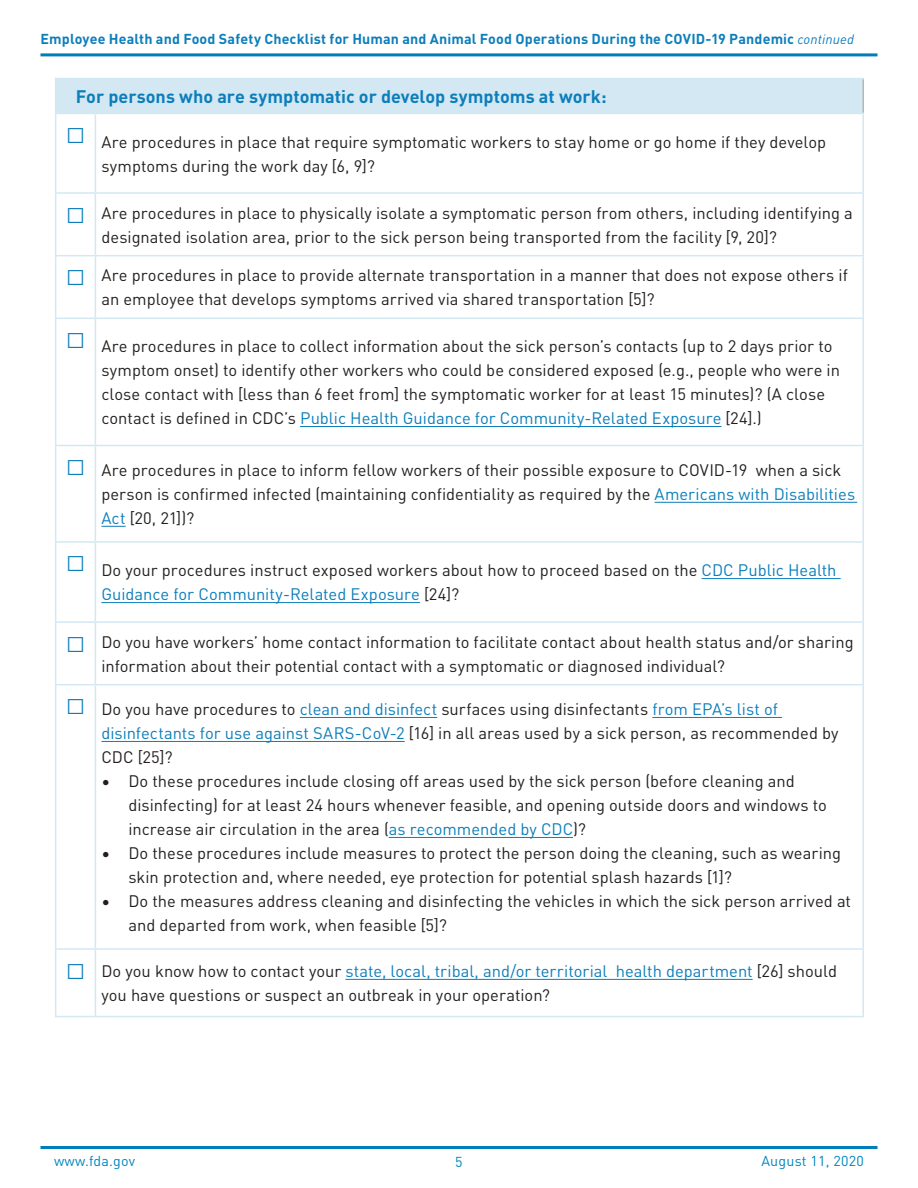
<style>
.page{position:relative;width:918px;height:1188px;background:#fff}
.page>*{position:absolute;margin:0;border:0;box-sizing:border-box;transform-origin:0 0}
.t1{font:21px "DIN Pro";color:#0c7ebb}
.t2{font:700 18px "DIN Pro";color:#0c7ebb}
.Table_ListText{font:16.5px/24px "DIN Pro";color:#231f20}
.t3{font:700 14.25px "DIN Pro";letter-spacing:.01em;color:#0c7ebb}
.t4{font:14.25px "DIN Pro";letter-spacing:.015em;color:#0085c0}
.s1{font-weight:400;font-style:italic;font-size:13.5px}
.s2{color:#0c7ebb}
</style>
<div class="page">
<hr style="left:40px;top:1146px;width:838px;height:3px;background:#007dbb">
<hr style="left:40px;top:53px;width:838px;height:3px;background:#007dbb">
<div style="left:56px;top:79px;width:807px;height:34px;background:#d3e8f3"></div>
<hr style="left:55px;top:114px;width:1px;height:78px;background:#d3e8f3">
<hr style="left:55px;top:192px;width:40px;height:2px;background:#d3e8f3">
<hr style="left:55px;top:194px;width:1px;height:61px;background:#d3e8f3">
<hr style="left:55px;top:255px;width:40px;height:1px;background:#d3e8f3">
<hr style="left:55px;top:256px;width:1px;height:62px;background:#d3e8f3">
<hr style="left:55px;top:318px;width:40px;height:1px;background:#d3e8f3">
<hr style="left:55px;top:319px;width:1px;height:126px;background:#d3e8f3">
<hr style="left:55px;top:445px;width:40px;height:1px;background:#d3e8f3">
<hr style="left:55px;top:446px;width:1px;height:95px;background:#d3e8f3">
<hr style="left:55px;top:541px;width:40px;height:2px;background:#d3e8f3">
<hr style="left:55px;top:543px;width:1px;height:78px;background:#d3e8f3">
<hr style="left:55px;top:621px;width:40px;height:2px;background:#d3e8f3">
<hr style="left:55px;top:623px;width:1px;height:61px;background:#d3e8f3">
<hr style="left:55px;top:684px;width:40px;height:1px;background:#d3e8f3">
<hr style="left:55px;top:685px;width:1px;height:263px;background:#d3e8f3">
<hr style="left:55px;top:948px;width:40px;height:2px;background:#d3e8f3">
<hr style="left:55px;top:950px;width:1px;height:66px;background:#d3e8f3">
<hr style="left:55px;top:1016px;width:40px;height:1px;background:#d3e8f3">
<hr style="left:95px;top:114px;width:1px;height:78px;background:#d3e8f3">
<hr style="left:862px;top:114px;width:2px;height:78px;background:#d3e8f3">
<hr style="left:95px;top:192px;width:769px;height:2px;background:#d3e8f3">
<hr style="left:95px;top:194px;width:1px;height:61px;background:#d3e8f3">
<hr style="left:862px;top:194px;width:2px;height:61px;background:#d3e8f3">
<hr style="left:95px;top:255px;width:769px;height:1px;background:#d3e8f3">
<hr style="left:95px;top:256px;width:1px;height:62px;background:#d3e8f3">
<hr style="left:862px;top:256px;width:2px;height:62px;background:#d3e8f3">
<hr style="left:95px;top:318px;width:769px;height:1px;background:#d3e8f3">
<hr style="left:95px;top:319px;width:1px;height:126px;background:#d3e8f3">
<hr style="left:862px;top:319px;width:2px;height:126px;background:#d3e8f3">
<hr style="left:95px;top:445px;width:769px;height:1px;background:#d3e8f3">
<hr style="left:95px;top:446px;width:1px;height:95px;background:#d3e8f3">
<hr style="left:862px;top:446px;width:2px;height:95px;background:#d3e8f3">
<hr style="left:95px;top:541px;width:769px;height:2px;background:#d3e8f3">
<hr style="left:95px;top:543px;width:1px;height:78px;background:#d3e8f3">
<hr style="left:862px;top:543px;width:2px;height:78px;background:#d3e8f3">
<hr style="left:95px;top:621px;width:769px;height:2px;background:#d3e8f3">
<hr style="left:95px;top:623px;width:1px;height:61px;background:#d3e8f3">
<hr style="left:862px;top:623px;width:2px;height:61px;background:#d3e8f3">
<hr style="left:95px;top:684px;width:769px;height:1px;background:#d3e8f3">
<hr style="left:95px;top:685px;width:1px;height:263px;background:#d3e8f3">
<hr style="left:862px;top:685px;width:2px;height:263px;background:#d3e8f3">
<hr style="left:95px;top:948px;width:769px;height:2px;background:#d3e8f3">
<hr style="left:95px;top:950px;width:1px;height:66px;background:#d3e8f3">
<hr style="left:862px;top:950px;width:2px;height:66px;background:#d3e8f3">
<hr style="left:95px;top:1016px;width:769px;height:1px;background:#d3e8f3">
<hr style="left:55px;top:78px;width:40px;height:1px;background:#d3e8f3">
<hr style="left:55px;top:79px;width:1px;height:34px;background:#d3e8f3">
<hr style="left:95px;top:78px;width:769px;height:1px;background:#d3e8f3">
<hr style="left:55px;top:113px;width:40px;height:1px;background:#d3e8f3">
<hr style="left:95px;top:113px;width:769px;height:1px;background:#d3e8f3">
<hr style="left:862px;top:79px;width:2px;height:34px;background:#b4b6b8">
<hr style="left:300px;top:426px;width:421px;height:1px;background:#0c7ebb">
<hr style="left:655px;top:502px;width:202px;height:1px;background:#0c7ebb">
<svg style="left:101px;top:526px;width:25px;height:1px"></svg>
<hr style="left:702px;top:578px;width:139px;height:1px;background:#0c7ebb">
<hr style="left:101px;top:602px;width:319px;height:1px;background:#0c7ebb">
<hr style="left:300px;top:717px;width:137px;height:1px;background:#0c7ebb">
<hr style="left:652px;top:717px;width:130px;height:1px;background:#0c7ebb">
<hr style="left:101px;top:741px;width:304px;height:1px;background:#0c7ebb">
<hr style="left:389px;top:837px;width:184px;height:1px;background:#0c7ebb">
<hr style="left:346px;top:979px;width:407px;height:1px;background:#0c7ebb">
<p class="t3" style="left:40px;top:28px;width:815px">Employee Health and Food Safety Checklist for Human and Animal Food Operations During the COVID-19 Pandemic <span class="s1">continued</span></p>
<h1 class="t2" style="left:76px;top:82px;width:532px">For persons who are symptomatic or develop symptoms at work:</h1>
<p class="t1" style="left:65px;top:119px;width:22px">□</p>
<p class="Table_ListText" style="left:101px;top:129px;width:726px">Are procedures in place that require symptomatic workers to stay home or go home if they develop symptoms during the work day [6, 9]?</p>
<p class="t1" style="left:65px;top:199px;width:22px">□</p>
<p class="Table_ListText" style="left:101px;top:200px;width:753px">Are procedures in place to physically isolate a symptomatic person from others, including identifying a designated isolation area, prior to the sick person being transported from the facility [9, 20]?</p>
<p class="t1" style="left:65px;top:262px;width:22px">□</p>
<p class="Table_ListText" style="left:101px;top:262px;width:748px">Are procedures in place to provide alternate transportation in a manner that does not expose others if an employee that develops symptoms arrived via shared transportation [5]?</p>
<p class="t1" style="left:65px;top:324px;width:22px">□</p>
<p class="Table_ListText" style="left:101px;top:333px;width:740px">Are procedures in place to collect information about the sick person’s contacts (up to 2 days prior to symptom onset) to identify other workers who could be considered exposed (e.g., people who were in close contact with [less than 6 feet from] the symptomatic worker for at least 15 minutes)? (A close contact is defined in CDC’s <span class="s2">Public Health Guidance for Community-Related Exposure</span> [24].)</p>
<p class="t1" style="left:65px;top:451px;width:22px">□</p>
<p class="Table_ListText" style="left:101px;top:457px;width:755px">Are procedures in place to inform fellow workers of their possible exposure to COVID-19 when a sick person is confirmed infected (maintaining confidentiality as required by the <span class="s2">Americans with Disabilities<br>Act</span> [20, 21])?</p>
<p class="t1" style="left:65px;top:548px;width:22px">□</p>
<p class="Table_ListText" style="left:101px;top:557px;width:737px">Do your procedures instruct exposed workers about how to proceed based on the <span class="s2">CDC Public Health<br>Guidance for Community-Related Exposure</span> [24]?</p>
<p class="t1" style="left:65px;top:628px;width:22px">□</p>
<p class="Table_ListText" style="left:101px;top:629px;width:754px">Do you have workers’ home contact information to facilitate contact about health status and/or sharing information about their potential contact with a symptomatic or diagnosed individual?</p>
<p class="t1" style="left:65px;top:691px;width:22px">□</p>
<p class="Table_ListText" style="left:101px;top:696px;width:739px">Do you have procedures to <span class="s2">clean and disinfect</span> surfaces using disinfectants <span class="s2">from EPA’s list of disinfectants for use against SARS-CoV-2</span> [16] in all areas used by a sick person, as recommended by<br>CDC [25]?</p>
<p class="Table_ListText" style="left:128px;top:768px;width:700px;text-indent:-27px">• Do these procedures include closing off areas used by the sick person (before cleaning and disinfecting) for at least 24 hours whenever feasible, and opening outside doors and windows to increase air circulation in the area (<span class="s2">as recommended by CDC</span>)?</p>
<p class="Table_ListText" style="left:128px;top:840px;width:714px;text-indent:-27px">• Do these procedures include measures to protect the person doing the cleaning, such as wearing skin protection and, where needed, eye protection for potential splash hazards [1]?</p>
<p class="Table_ListText" style="left:128px;top:888px;width:724px;text-indent:-27px">• Do the measures address cleaning and disinfecting the vehicles in which the sick person arrived at and departed from work, when feasible [5]?</p>
<p class="t1" style="left:65px;top:955px;width:22px">□</p>
<p class="Table_ListText" style="left:101px;top:958px;width:737px">Do you know how to contact your <span class="s2">state, local, tribal, and/or territorial health department</span> [26] should you have questions or suspect an outbreak in your operation?</p>
<p class="t4" style="left:54px;top:1150px;width:83px">www.fda.gov</p>
<p class="t4" style="left:455px;top:1151px;width:9px">5</p>
<p class="t4" style="left:761px;top:1150px;width:104px">August 11, 2020</p>
</div>
